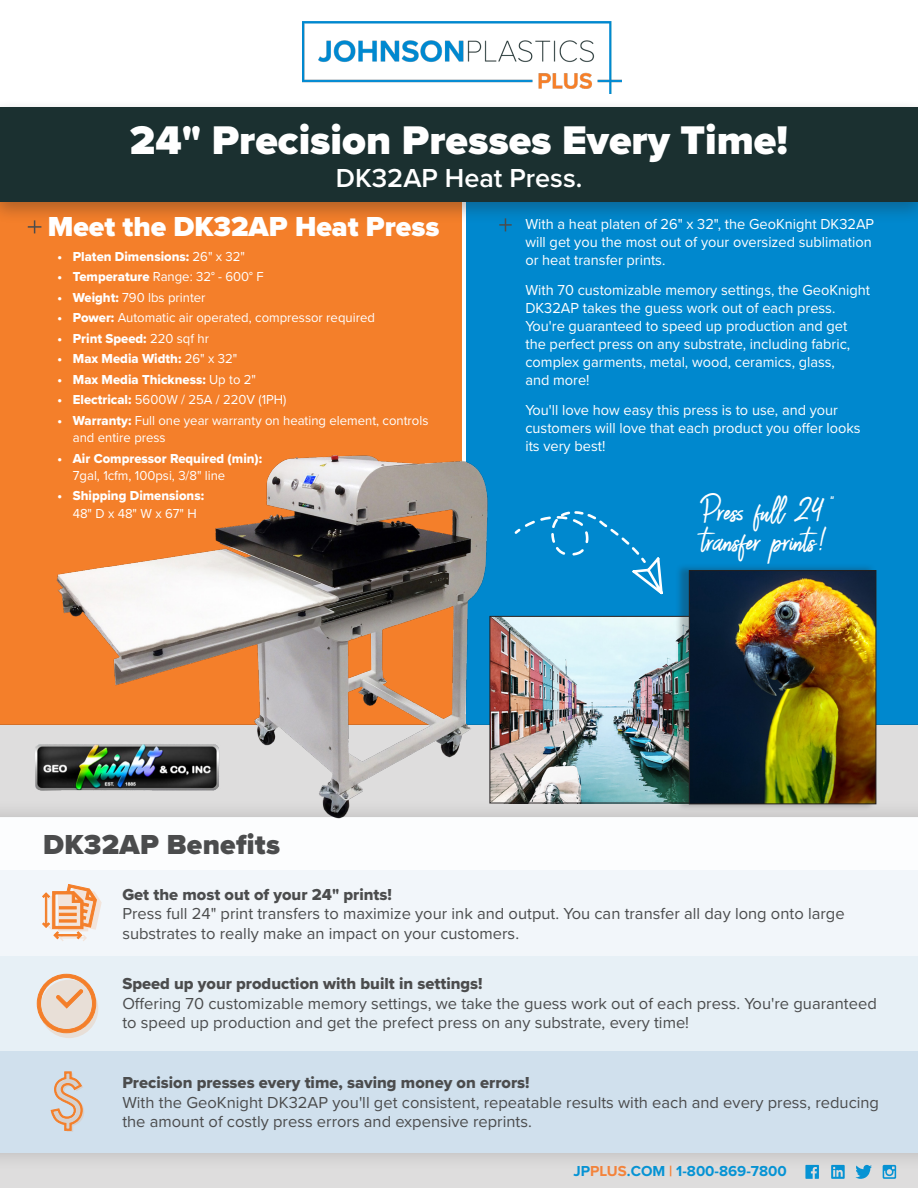
<style>
.page{position:relative;width:918px;height:1188px;background:#fff}
.page>*{position:absolute;margin:0;border:0;box-sizing:border-box;transform-origin:0 0}
.t1{font:45px "Aveline Script";color:#fff}
.t2{font:900 41.4px "Proxima Nova";color:#fff}
.t3{font:900 28.5px "Proxima Nova";color:#fff}
.t4{font:900 28.5px "Proxima Nova";letter-spacing:.01em;color:#4b4c4d}
.t5{font:600 27px "Proxima Nova";color:#fff}
.t6{font:16.5px/19.8px "Proxima Nova";color:#4b4c4d}
.t7{font:16.5px "Proxima Nova Extrabld";color:#4b4c4d}
.t8{font:15px/18px "Proxima Nova";color:#fff}
.t9{font:700 15px "Proxima Nova";color:#0693d4}
.t10{font:13.5px/17.5px "Proxima Nova";color:#fff}
.t11{font:13.5px/17.5px "Proxima Nova Extrabld";color:#fff}
.s1{font-family:"Proxima Nova"}
.s2{font-family:"Proxima Nova Extrabld"}
.s3{color:#f4833b}
</style>
<div class="page">
<div style="left:467px;top:195px;width:451px;height:530px;background:#0088ce"></div>
<div style="left:0;top:199px;width:462px;height:526px;background:#f47f2a"></div>
<div style="left:0;top:725px;width:918px;height:463px;background:#dedddd"></div>
<div style="left:0;top:99px;width:918px;height:125px;background:#231f20;opacity:.32"></div>
<div style="left:0;top:108px;width:918px;height:94px;background:#1b3030"></div>
<img style="left:303px;top:21px;width:319px;height:72px">
<svg style="left:499px;top:218px;width:13px;height:13px"></svg>
<svg style="left:831px;top:1172px;width:14px;height:7px"></svg>
<svg style="left:855px;top:1172px;width:15px;height:7px"></svg>
<svg style="left:805px;top:1172px;width:14px;height:7px"></svg>
<svg style="left:883px;top:1172px;width:13px;height:7px"></svg>
<div style="left:0;top:798px;width:918px;height:374px;background:#d6d5d5"></div>
<div style="left:0;top:817px;width:918px;height:53px;background:#fcfdfe"></div>
<div style="left:0;top:1051px;width:918px;height:102px;background:#d0e0ed"></div>
<div style="left:0;top:870px;width:918px;height:95px;background:#f2f6fa"></div>
<div style="left:0;top:956px;width:918px;height:95px;background:#e7f0f6"></div>
<svg style="left:514px;top:511px;width:149px;height:84px"></svg>
<svg style="left:40px;top:980px;width:58px;height:58px"></svg>
<svg style="left:37px;top:974px;width:59px;height:59px"></svg>
<svg style="left:51px;top:1072px;width:33px;height:60px"></svg>
<img style="left:28px;top:452px;width:474px;height:386px">
<img style="left:492px;top:618px;width:183px;height:183px">
<div style="left:490px;top:616px;width:233px;height:187px;border:1px solid #231f20"></div>
<div style="left:675px;top:563px;width:201px;height:248px;background:#231f20;opacity:.3"></div>
<img style="left:691px;top:572px;width:183px;height:230px">
<div style="left:689px;top:570px;width:187px;height:234px;border:1px solid #231f20"></div>
<img style="left:34px;top:741px;width:187px;height:52px">
<svg style="left:42px;top:884px;width:60px;height:57px"></svg>
<svg style="left:28px;top:220px;width:13px;height:13px"></svg>
<p class="t2" style="left:130px;top:110px;width:660px">24" Precision Presses Every Time!</p>
<p class="t5" style="left:336px;top:158px;width:248px">DK32AP Heat Press.</p>
<p class="t8" style="left:525px;top:214px;width:350px">With a heat platen of 26" x 32", the GeoKnight DK32AP will get you the most out of your oversized sublimation or heat transfer prints.</p>
<p class="t8" style="left:525px;top:280px;width:346px">With 70 customizable memory settings, the GeoKnight DK32AP takes the guess work out of each press.<br>You're guaranteed to speed up production and get the perfect press on any substrate, including fabric, complex garments, metal, wood, ceramics, glass,<br>and more!</p>
<p class="t8" style="left:525px;top:400px;width:337px">You'll love how easy this press is to use, and your customers will love that each product you offer looks its very best!</p>
<p class="t3" style="left:48px;top:206px;width:393px">Meet the DK32AP Heat Press</p>
<p class="t11" style="left:57px;top:247px;width:189px">• Platen Dimensions: <span class="s1">26" x 32"</span></p>
<p class="t10" style="left:57px;top:267px;width:208px"><span class="s2">• Temperature</span> Range: 32° - 600° F</p>
<p class="t10" style="left:57px;top:288px;width:150px"><span class="s2">• Weight:</span> 790 lbs printer</p>
<p class="t10" style="left:57px;top:308px;width:319px"><span class="s2">• Power:</span> Automatic air operated, compressor required</p>
<p class="t11" style="left:57px;top:329px;width:153px">• Print Speed: <span class="s1">220 sqf hr</span></p>
<p class="t11" style="left:57px;top:350px;width:181px">• Max Media Width: <span class="s1">26" x 32"</span></p>
<p class="t11" style="left:57px;top:370px;width:200px">• Max Media Thickness: <span class="s1">Up to 2"</span></p>
<p class="t10" style="left:57px;top:390px;width:230px"><span class="s2">• Electrical:</span> 5600W / 25A / 220V (1PH)</p>
<p class="t10" style="left:73px;top:411px;width:357px;text-indent:-15px"><span class="s2">• Warranty:</span> Full one year warranty on heating element, controls and entire press</p>
<p class="t11" style="left:73px;top:449px;width:191px;text-indent:-15px">• Air Compressor Required (min):<br><span class="s1">7gal, 1cfm, 100psi, 3/8" line</span></p>
<p class="t11" style="left:57px;top:487px;width:148px;text-align:center">• Shipping Dimensions:<br><span class="s1">48" D x 48" W x 67" H</span></p>
<p class="t1" style="left:700px;top:486px;width:137px">Press full 24 "</p>
<p class="t1" style="left:700px;top:516px;width:126px">transfer prints!</p>
<p class="t4" style="left:43px;top:823px;width:238px">DK32AP Benefits</p>
<p class="t7" style="left:122px;top:882px;width:271px">Get the most out of your 24" prints!</p>
<p class="t6" style="left:122px;top:903px;width:724px">Press full 24" print transfers to maximize your ink and output. You can transfer all day long onto large substrates to really make an impact on your customers.</p>
<p class="t7" style="left:122px;top:971px;width:362px">Speed up your production with built in settings!</p>
<p class="t6" style="left:122px;top:992px;width:756px">Offering 70 customizable memory settings, we take the guess work out of each press. You're guaranteed to speed up production and get the prefect press on any substrate, every time!</p>
<p class="t7" style="left:122px;top:1070px;width:409px">Precision presses every time, saving money on errors!</p>
<p class="t6" style="left:122px;top:1092px;width:758px">With the GeoKnight DK32AP you'll get consistent, repeatable results with each and every press, reducing the amount of costly press errors and expensive reprints.</p>
<p class="t9" style="left:573px;top:1160px;width:215px">JP<span class="s3">PLUS</span>.COM <span class="s3">|</span> 1-800-869-7800</p>
</div>
